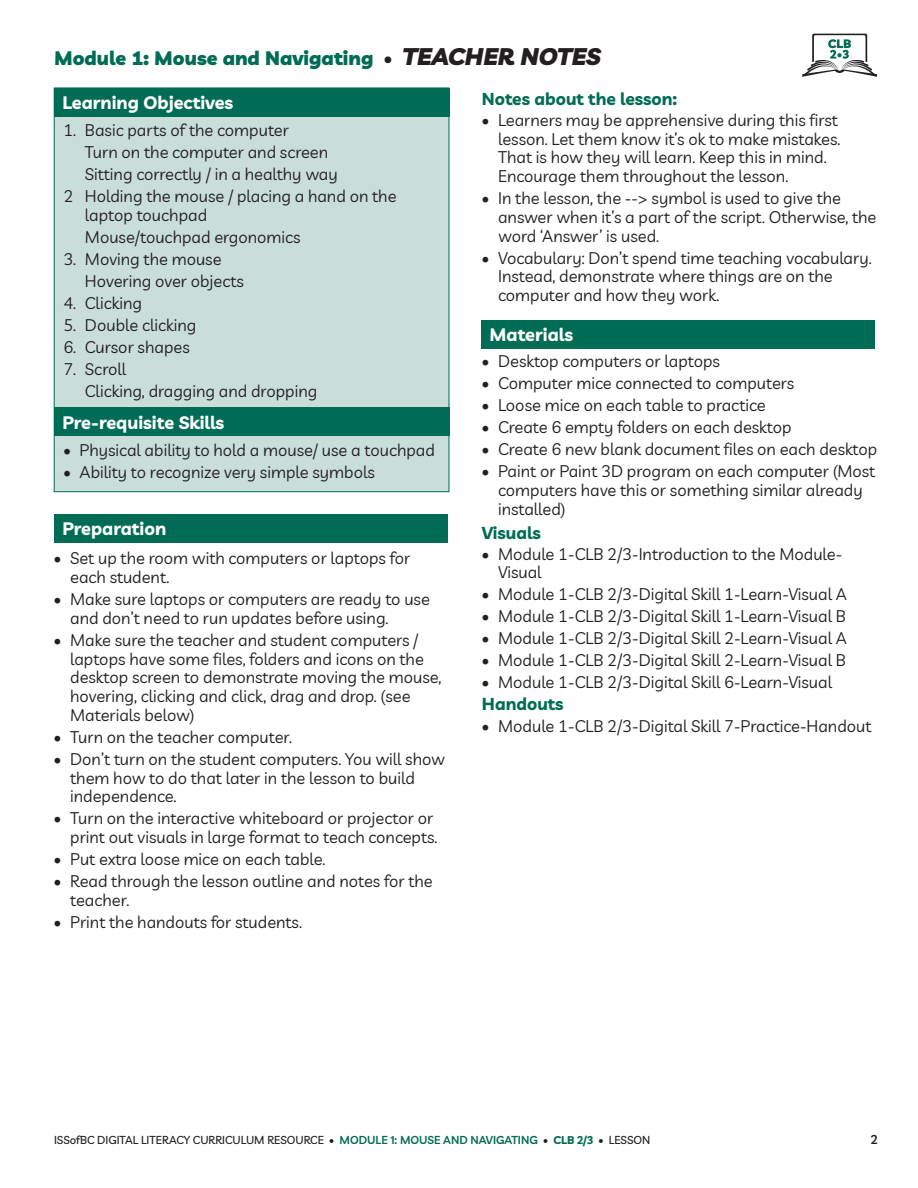
<style>
.page{position:relative;width:918px;height:1188px;background:#fff}
.page>*{position:absolute;margin:0;border:0;box-sizing:border-box;transform-origin:0 0}
.t1{font:900 19.5px "Livvic";color:#006c55}
.t2{font:700 18px "Livvic";color:#fff}
.t3{font:700 17.25px "Livvic";color:#006c55}
.t4{font:16.5px/18.8px "Livvic";color:#231f20}
.t5{font:600 12.75px "Livvic";color:#231f20}
.t6{font:500 11.25px "Livvic";color:#231f20}
.s1{color:#231f20}
.s2{font-style:italic;font-size:24px;color:#231f20}
.s3{font-weight:600;color:#006c55}
.s4{font-weight:700;color:#006c55}
</style>
<div class="page">
<svg style="left:802px;top:34px;width:76px;height:43px"></svg>
<div style="left:54px;top:514px;width:394px;height:29px;background:#006c55"></div>
<div style="left:481px;top:320px;width:394px;height:29px;background:#006c55"></div>
<div style="left:54px;top:88px;width:395px;height:404px;background:#c9ded9"></div>
<div style="left:54px;top:88px;width:395px;height:28px;background:#006c55"></div>
<div style="left:54px;top:408px;width:395px;height:28px;background:#006c55"></div>
<p class="t1" style="left:54px;top:45px;width:548px">Module 1: Mouse and Navigating <span class="s1">•</span> <span class="s2">TEACHER NOTES</span></p>
<p class="t2" style="left:62px;top:91px;width:172px">Learning Objectives</p>
<p class="t4" style="left:63px;top:120px;width:227px">1. Basic parts of the computer</p>
<p class="t4" style="left:85px;top:142px;width:245px">Turn on the computer and screen</p>
<p class="t4" style="left:85px;top:164px;width:254px">Sitting correctly / in a healthy way</p>
<p class="t4" style="left:63px;top:186px;width:335px">2 Holding the mouse / placing a hand on the</p>
<p class="t4" style="left:85px;top:203px;width:217px;line-height:22px">laptop touchpad<br>Mouse/touchpad ergonomics</p>
<p class="t4" style="left:85px;top:247px;width:161px;line-height:22px;text-indent:-22px">3. Moving the mouse<br>Hovering over objects</p>
<p class="t4" style="left:63px;top:293px;width:80px">4. Clicking</p>
<p class="t4" style="left:63px;top:315px;width:135px">5. Double clicking</p>
<p class="t4" style="left:63px;top:337px;width:128px">6. Cursor shapes</p>
<p class="t4" style="left:85px;top:357px;width:234px;line-height:22px;text-indent:-22px">7. Scroll<br>Clicking, dragging and dropping</p>
<p class="t2" style="left:62px;top:411px;width:163px">Pre-requisite Skills</p>
<p class="t4" style="left:63px;top:440px;width:373px">• Physical ability to hold a mouse/ use a touchpad</p>
<p class="t4" style="left:63px;top:462px;width:313px">• Ability to recognize very simple symbols</p>
<p class="t2" style="left:62px;top:517px;width:105px">Preparation</p>
<p class="t4" style="left:70px;top:549px;width:342px;text-indent:-16px">• Set up the room with computers or laptops for each student.</p>
<p class="t4" style="left:70px;top:590px;width:361px;text-indent:-16px">• Make sure laptops or computers are ready to use and don’t need to run updates before using.</p>
<p class="t4" style="left:70px;top:630px;width:373px;text-indent:-16px">• Make sure the teacher and student computers / laptops have some files, folders and icons on the desktop screen to demonstrate moving the mouse, hovering, clicking and click, drag and drop. (see Materials below)</p>
<p class="t4" style="left:54px;top:727px;width:240px">• Turn on the teacher computer.</p>
<p class="t4" style="left:70px;top:749px;width:376px;text-indent:-16px">• Don’t turn on the student computers. You will show them how to do that later in the lesson to build independence.</p>
<p class="t4" style="left:54px;top:809px;width:385px;text-align:right">• Turn on the interactive whiteboard or projector or print out visuals in large format to teach concepts.</p>
<p class="t4" style="left:54px;top:850px;width:273px">• Put extra loose mice on each table.</p>
<p class="t4" style="left:70px;top:872px;width:364px;text-indent:-16px">• Read through the lesson outline and notes for the teacher.</p>
<p class="t4" style="left:54px;top:912px;width:250px">• Print the handouts for students.</p>
<p class="t3" style="left:482px;top:88px;width:197px">Notes about the lesson:</p>
<p class="t4" style="left:498px;top:110px;width:344px;text-indent:-16px">• Learners may be apprehensive during this first lesson. Let them know it’s ok to make mistakes.<br>That is how they will learn. Keep this in mind.<br>Encourage them throughout the lesson.</p>
<p class="t4" style="left:498px;top:189px;width:380px;text-indent:-16px">• In the lesson, the --&gt; symbol is used to give the answer when it’s a part of the script. Otherwise, the word ‘Answer’ is used.</p>
<p class="t4" style="left:498px;top:248px;width:375px;text-indent:-16px">• Vocabulary: Don’t spend time teaching vocabulary.<br>Instead, demonstrate where things are on the computer and how they work.</p>
<p class="t2" style="left:490px;top:323px;width:85px">Materials</p>
<p class="t4" style="left:482px;top:352px;width:240px">• Desktop computers or laptops</p>
<p class="t4" style="left:482px;top:374px;width:314px">• Computer mice connected to computers</p>
<p class="t4" style="left:482px;top:396px;width:285px">• Loose mice on each table to practice</p>
<p class="t4" style="left:482px;top:418px;width:311px">• Create 6 empty folders on each desktop</p>
<p class="t4" style="left:482px;top:440px;width:397px">• Create 6 new blank document files on each desktop</p>
<p class="t4" style="left:498px;top:462px;width:379px;text-indent:-16px">• Paint or Paint 3D program on each computer (Most computers have this or something similar already installed)</p>
<p class="t3" style="left:482px;top:521px;width:60px">Visuals</p>
<p class="t4" style="left:498px;top:544px;width:346px;text-indent:-16px">• Module 1-CLB 2/3-Introduction to the Module-<br>Visual</p>
<p class="t4" style="left:482px;top:585px;width:366px">• Module 1-CLB 2/3-Digital Skill 1-Learn-Visual A</p>
<p class="t4" style="left:482px;top:607px;width:365px">• Module 1-CLB 2/3-Digital Skill 1-Learn-Visual B</p>
<p class="t4" style="left:482px;top:629px;width:366px">• Module 1-CLB 2/3-Digital Skill 2-Learn-Visual A</p>
<p class="t4" style="left:482px;top:651px;width:365px">• Module 1-CLB 2/3-Digital Skill 2-Learn-Visual B</p>
<p class="t4" style="left:482px;top:673px;width:352px">• Module 1-CLB 2/3-Digital Skill 6-Learn-Visual</p>
<p class="t3" style="left:482px;top:693px;width:83px">Handouts</p>
<p class="t4" style="left:482px;top:717px;width:391px">• Module 1-CLB 2/3-Digital Skill 7-Practice-Handout</p>
<p class="t6" style="left:54px;top:1133px;width:598px">ISSOFBC DIGITAL LITERACY CURRICULUM RESOURCE • <span class="s3">MODULE 1: MOUSE AND NAVIGATING</span> • <span class="s4">CLB 2/3</span> • LESSON</p>
<p class="t5" style="left:871px;top:1131px;width:8px">)</p>
</div>
